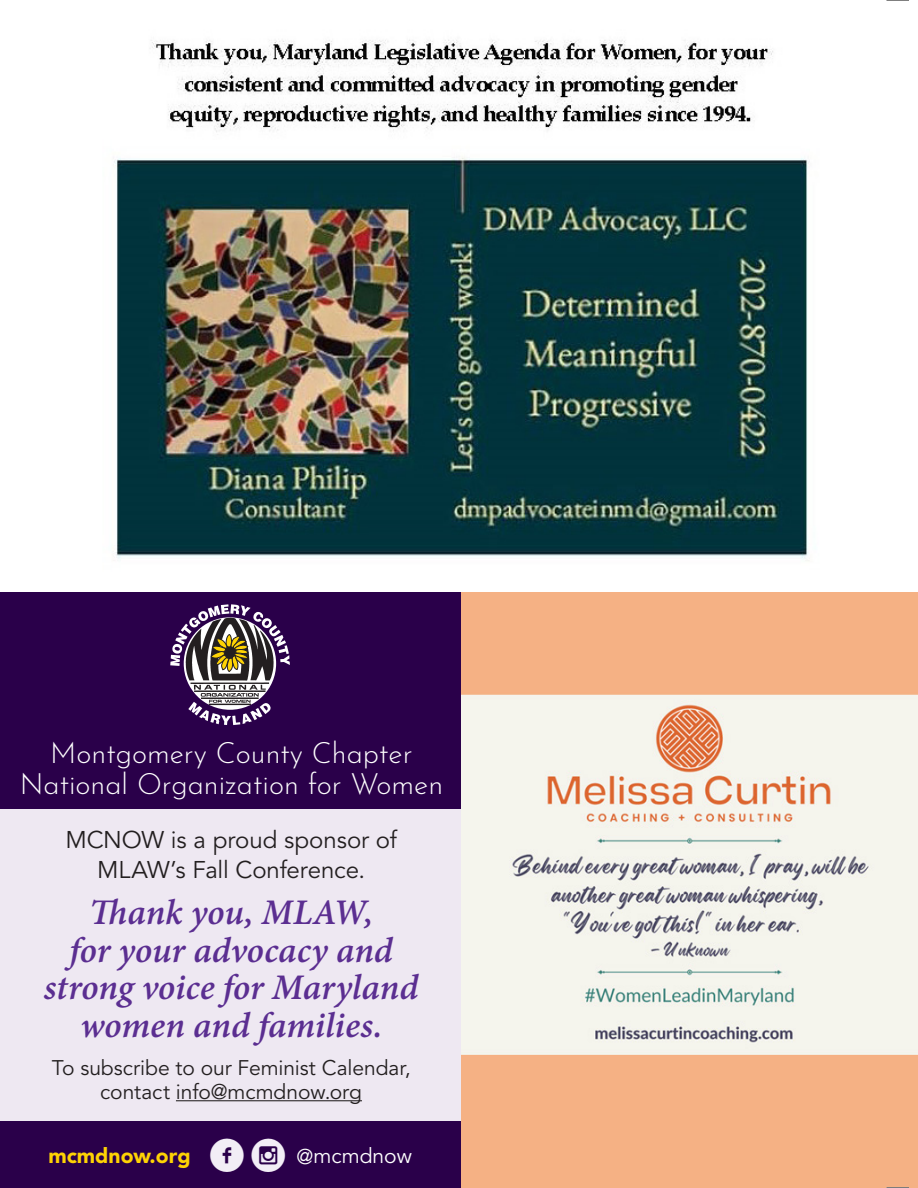
<style>
.page{position:relative;width:918px;height:1188px;background:#fff}
.page>*{position:absolute;margin:0;border:0;box-sizing:border-box;transform-origin:0 0}
.t1{font:47.55px "Socialico";color:#f2eef6}
.t2{font:italic 700 39.15px/37.7px "Adobe Devanagari";letter-spacing:-.005em;color:#5b2e91;text-align:center}
.t3{font:300 28.95px/31.5px "Josefin Sans";color:#fff;text-align:center}
.t4{font:24px/30.2px "Avenir LT Std";letter-spacing:-.005em;color:#231f20;text-align:center}
.t5{font:900 21.15px "Avenir LT Std";color:#fed304}
.t6{font:21.15px "Avenir LT Std";color:#fff}
.t7{font:21px/24px "Avenir LT Std";letter-spacing:-.005em;color:#231f20;text-align:center}
.s1{font-family:"Socialico Plus"}
</style>
<div class="page">
<img style="left:114px;top:39px;width:696px;height:522px">
<img style="left:460px;top:592px;width:457px;height:596px">
<div style="left:0;top:809px;width:460px;height:325px;background:#eee8f2"></div>
<div style="left:0;top:1122px;width:460px;height:66px;background:#2a004a"></div>
<div style="left:0;top:592px;width:460px;height:217px;background:#2a004a"></div>
<img style="left:184px;top:672px;width:91px;height:30px">
<svg style="left:170px;top:604px;width:120px;height:68px"></svg>
<svg style="left:188px;top:702px;width:83px;height:23px"></svg>
<hr style="left:176px;top:1100px;width:186px;height:1px;background:#231f20">
<hr style="left:917px;top:0;width:1px;height:1188px;background:#bf3126">
<svg style="left:886px;top:0;width:23px;height:1px"></svg>
<svg style="left:886px;top:1187px;width:23px;height:1px"></svg>
<p class="t3" style="left:20px;top:734px;width:425px">Montgomery County Chapter<br>National Organization for Women</p>
<p class="t4" style="left:65px;top:826px;width:333px">MCNOW is a proud sponsor of<br>MLAW’s Fall Conference.</p>
<p class="t2" style="left:44px;top:898px;width:376px">Thank you, MLAW,<br>for your advocacy and strong voice for Maryland women and families.</p>
<p class="t7" style="left:52px;top:1056px;width:360px">To subscribe to our Feminist Calendar, contact info@mcmdnow.org</p>
<p class="t5" style="left:48px;top:1143px;width:144px">mcmdnow.org</p>
<p class="t1" style="left:208px;top:1128px;width:81px">f<span class="s1">i</span></p>
<p class="t6" style="left:297px;top:1144px;width:117px">@mcmdnow</p>
</div>
